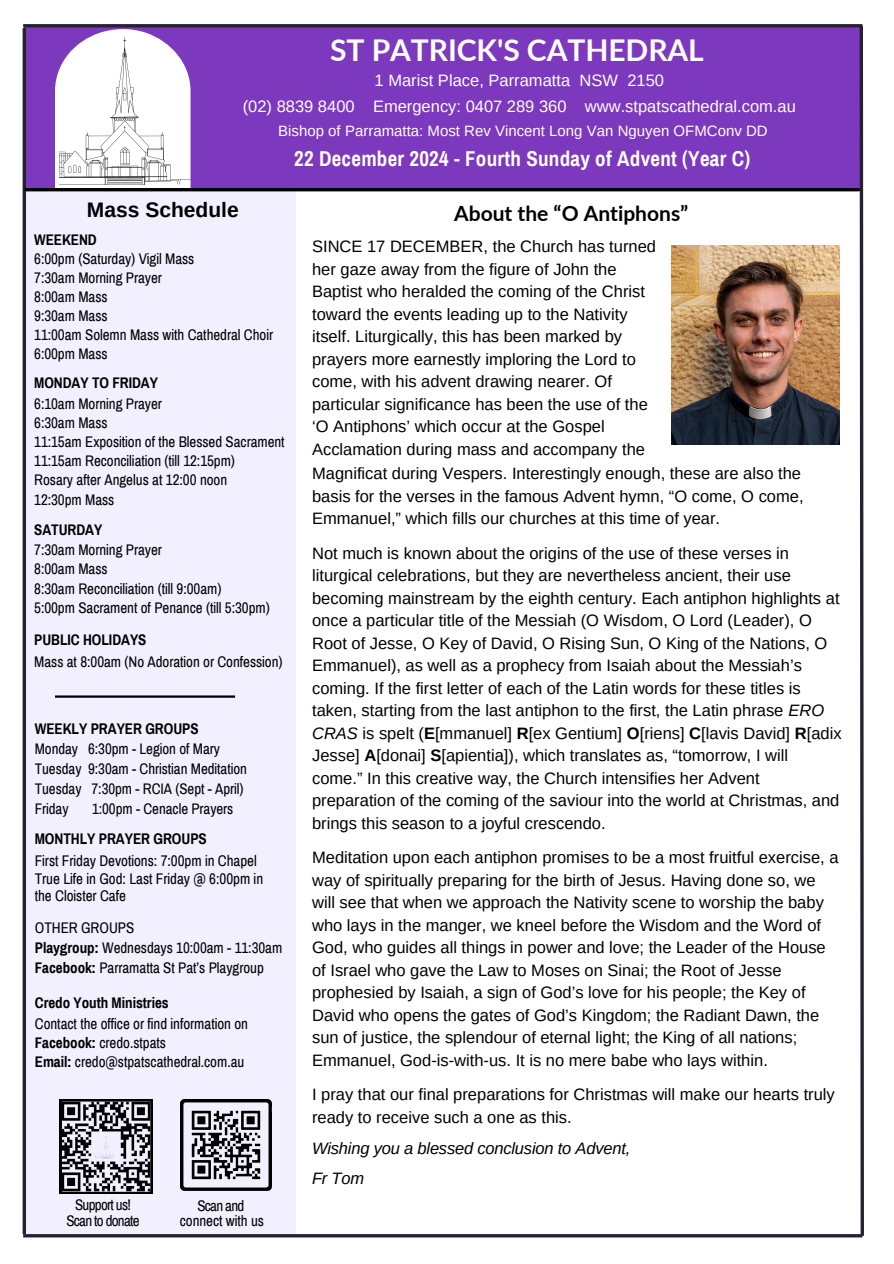
<style>
.page{position:relative;width:894px;height:1264px;background:#fff}
.page>*{position:absolute;margin:0;border:0;box-sizing:border-box;transform-origin:0 0}
.t1{font:700 30px "Lato";letter-spacing:-.005em;color:#fff}
.t2{font:700 21px "Archivo Narrow";letter-spacing:.015em;color:#fff}
.t3{font:700 21px "Lato";color:#000}
.t4{font:700 21px "Arimo";color:#000}
.t5{font:16.5px/22.5px "Arimo";color:#000}
.t6{font:16.5px "Arimo";color:#fff}
.t7{font:italic 16.5px "Arimo";letter-spacing:-.01em;color:#000}
.t8{font:15px/16.5px "Archivo Narrow";letter-spacing:-.005em;color:#000}
.t9{font:700 15px "Archivo Narrow";letter-spacing:-.005em;color:#000}
.t10{font:15px "Arimo";color:#fff}
.t11{font:15px "Archivo Narrow";letter-spacing:-.05em;color:#000}
.s1{font-weight:700}
.s2{font-style:italic}
</style>
<div class="page">
<div style="left:24px;top:28px;width:835px;height:160px;background:#7c39be"></div>
<div style="left:25px;top:188px;width:271px;height:1048px;background:#f2efff"></div>
<img style="left:180px;top:1099px;width:91px;height:92px">
<svg style="left:23px;top:1233px;width:834px;height:4px;fill:#272030"></svg>
<hr style="left:55px;top:695px;width:180px;height:2px;background:#000">
<svg style="left:857px;top:24px;width:7px;height:1214px"></svg>
<hr style="left:23px;top:28px;width:3px;height:1205px;background:#272030">
<hr style="left:23px;top:24px;width:839px;height:3px;background:#272030">
<svg style="left:60px;top:1099px;width:92px;height:94px"></svg>
<svg style="left:55px;top:29px;width:135px;height:159px"></svg>
<img style="left:60px;top:38px;width:130px;height:146px">
<img style="left:671px;top:245px;width:168px;height:199px">
<hr style="left:26px;top:188px;width:832px;height:3px;background:#000">
<p class="t1" style="left:330px;top:31px;width:375px">ST PATRICK'S CATHEDRAL</p>
<p class="t6" style="left:374px;top:71px;width:291px">1 Marist Place, Parramatta NSW 2150</p>
<p class="t6" style="left:243px;top:97px;width:554px">(02) 8839 8400 Emergency: 0407 289 360 www.stpatscathedral.com.au</p>
<p class="t2" style="left:294px;top:148px;width:457px">22 December 2024 - Fourth Sunday of Advent (Year C)</p>
<p class="t10" style="left:278px;top:122px;width:491px">Bishop of Parramatta: Most Rev Vincent Long Van Nguyen OFMConv DD</p>
<p class="t4" style="left:87px;top:198px;width:153px">Mass Schedule</p>
<p class="t9" style="left:34px;top:231px;width:64px">WEEKEND</p>
<p class="t8" style="left:34px;top:250px;width:162px">6:00pm (Saturday) Vigil Mass</p>
<p class="t8" style="left:34px;top:269px;width:129px">7:30am Morning Prayer</p>
<p class="t8" style="left:34px;top:289px;width:75px">8:00am Mass</p>
<p class="t8" style="left:34px;top:308px;width:75px">9:30am Mass</p>
<p class="t8" style="left:34px;top:326px;width:240px;line-height:19.2px">11:00am Solemn Mass with Cathedral Choir<br>6:00pm Mass</p>
<p class="t9" style="left:34px;top:374px;width:125px">MONDAY TO FRIDAY</p>
<p class="t8" style="left:34px;top:395px;width:129px">6:10am Morning Prayer</p>
<p class="t8" style="left:34px;top:415px;width:75px">6:30am Mass</p>
<p class="t8" style="left:34px;top:434px;width:252px">11:15am Exposition of the Blessed Sacrament</p>
<p class="t8" style="left:34px;top:453px;width:202px">11:15am Reconciliation (till 12:15pm)</p>
<p class="t8" style="left:34px;top:472px;width:194px">Rosary after Angelus at 12:00 noon</p>
<p class="t8" style="left:34px;top:491px;width:82px">12:30pm Mass</p>
<p class="t9" style="left:34px;top:522px;width:69px">SATURDAY</p>
<h3 class="t8" style="left:34px;top:542px;width:129px">7:30am Morning Prayer</h3>
<p class="t8" style="left:34px;top:561px;width:75px">8:00am Mass</p>
<p class="t8" style="left:34px;top:580px;width:189px">8:30am Reconciliation (till 9:00am)</p>
<p class="t8" style="left:34px;top:599px;width:237px">5:00pm Sacrament of Penance (till 5:30pm)</p>
<p class="t9" style="left:34px;top:632px;width:114px">PUBLIC HOLIDAYS</p>
<p class="t8" style="left:34px;top:653px;width:250px">Mass at 8:00am (No Adoration or Confession)</p>
<p class="t9" style="left:35px;top:721px;width:165px">WEEKLY PRAYER GROUPS</p>
<h2 class="t8" style="left:35px;top:741px;width:187px">Monday 6:30pm - Legion of Mary</h2>
<p class="t8" style="left:35px;top:761px;width:214px">Tuesday 9:30am - Christian Meditation</p>
<p class="t8" style="left:35px;top:781px;width:210px">Tuesday 7:30pm - RCIA (Sept - April)</p>
<p class="t8" style="left:35px;top:801px;width:35px">Friday</p>
<p class="t8" style="left:92px;top:801px;width:143px">1:00pm - Cenacle Prayers</p>
<h2 class="t9" style="left:35px;top:830px;width:173px">MONTHLY PRAYER GROUPS</h2>
<p class="t8" style="left:35px;top:852px;width:223px">First Friday Devotions: 7:00pm in Chapel</p>
<p class="t8" style="left:35px;top:871px;width:230px">True Life in God: Last Friday @ 6:00pm in the Cloister Cafe</p>
<p class="t8" style="left:35px;top:919px;width:101px">OTHER GROUPS</p>
<p class="t8" style="left:35px;top:939px;width:249px"><span class="s1">Playgroup:</span> Wednesdays 10:00am - 11:30am</p>
<p class="t8" style="left:35px;top:959px;width:230px"><span class="s1">Facebook:</span> Parramatta St Pat’s Playgroup</p>
<p class="t9" style="left:35px;top:994px;width:135px">Credo Youth Ministries</p>
<p class="t8" style="left:35px;top:1015px;width:215px">Contact the office or find information on</p>
<p class="t8" style="left:35px;top:1034px;width:133px"><span class="s1">Facebook:</span> credo.stpats</p>
<p class="t8" style="left:35px;top:1054px;width:211px"><span class="s1">Email:</span> credo@stpatscathedral.com.au</p>
<p class="t11" style="left:75px;top:1196px;width:57px">Support us!</p>
<p class="t11" style="left:66px;top:1213px;width:75px">Scan to donate</p>
<p class="t8" style="left:197px;top:1197px;width:48px">Scan and</p>
<p class="t8" style="left:180px;top:1212px;width:86px">connect with us</p>
<h1 class="t3" style="left:454px;top:200px;width:235px">About the “O Antiphons”</h1>
<p class="t5" style="left:312px;top:235px;width:345px">SINCE 17 DECEMBER, the Church has turned her gaze away from the figure of John the Baptist who heralded the coming of the Christ toward the events leading up to the Nativity itself. Liturgically, this has been marked by prayers more earnestly imploring the Lord to come, with his advent drawing nearer. Of particular significance has been the use of the ‘O Antiphons’ which occur at the Gospel Acclamation during mass and accompany the</p>
<p class="t5" style="left:312px;top:462px;width:493px">Magnificat during Vespers. Interestingly enough, these are also the basis for the verses in the famous Advent hymn, “O come, O come,<br>Emmanuel,” which fills our churches at this time of year.</p>
<p class="t5" style="left:312px;top:541px;width:531px">Not much is known about the origins of the use of these verses in liturgical celebrations, but they are nevertheless ancient, their use becoming mainstream by the eighth century. Each antiphon highlights at once a particular title of the Messiah (O Wisdom, O Lord (Leader), O Root of Jesse, O Key of David, O Rising Sun, O King of the Nations, O Emmanuel), as well as a prophecy from Isaiah about the Messiah’s coming. If the first letter of each of the Latin words for these titles is taken, starting from the last antiphon to the first, the Latin phrase <span class="s2">ERO CRAS</span> is spelt (<span class="s1">E</span>[mmanuel] <span class="s1">R</span>[ex Gentium] <span class="s1">O</span>[riens] <span class="s1">C</span>[lavis David] <span class="s1">R</span>[adix Jesse] <span class="s1">A</span>[donai] <span class="s1">S</span>[apientia]), which translates as, “tomorrow, I will come.” In this creative way, the Church intensifies her Advent preparation of the coming of the saviour into the world at Christmas, and brings this season to a joyful crescendo.</p>
<p class="t5" style="left:312px;top:846px;width:528px">Meditation upon each antiphon promises to be a most fruitful exercise, a way of spiritually preparing for the birth of Jesus. Having done so, we will see that when we approach the Nativity scene to worship the baby who lays in the manger, we kneel before the Wisdom and the Word of God, who guides all things in power and love; the Leader of the House of Israel who gave the Law to Moses on Sinai; the Root of Jesse prophesied by Isaiah, a sign of God’s love for his people; the Key of David who opens the gates of God’s Kingdom; the Radiant Dawn, the sun of justice, the splendour of eternal light; the King of all nations; Emmanuel, God-is-with-us. It is no mere babe who lays within.</p>
<p class="t5" style="left:312px;top:1083px;width:524px">I pray that our final preparations for Christmas will make our hearts truly ready to receive such a one as this.</p>
<p class="t7" style="left:312px;top:1138px;width:319px">Wishing you a blessed conclusion to Advent,</p>
<p class="t7" style="left:312px;top:1168px;width:54px">Fr Tom</p>
</div>
